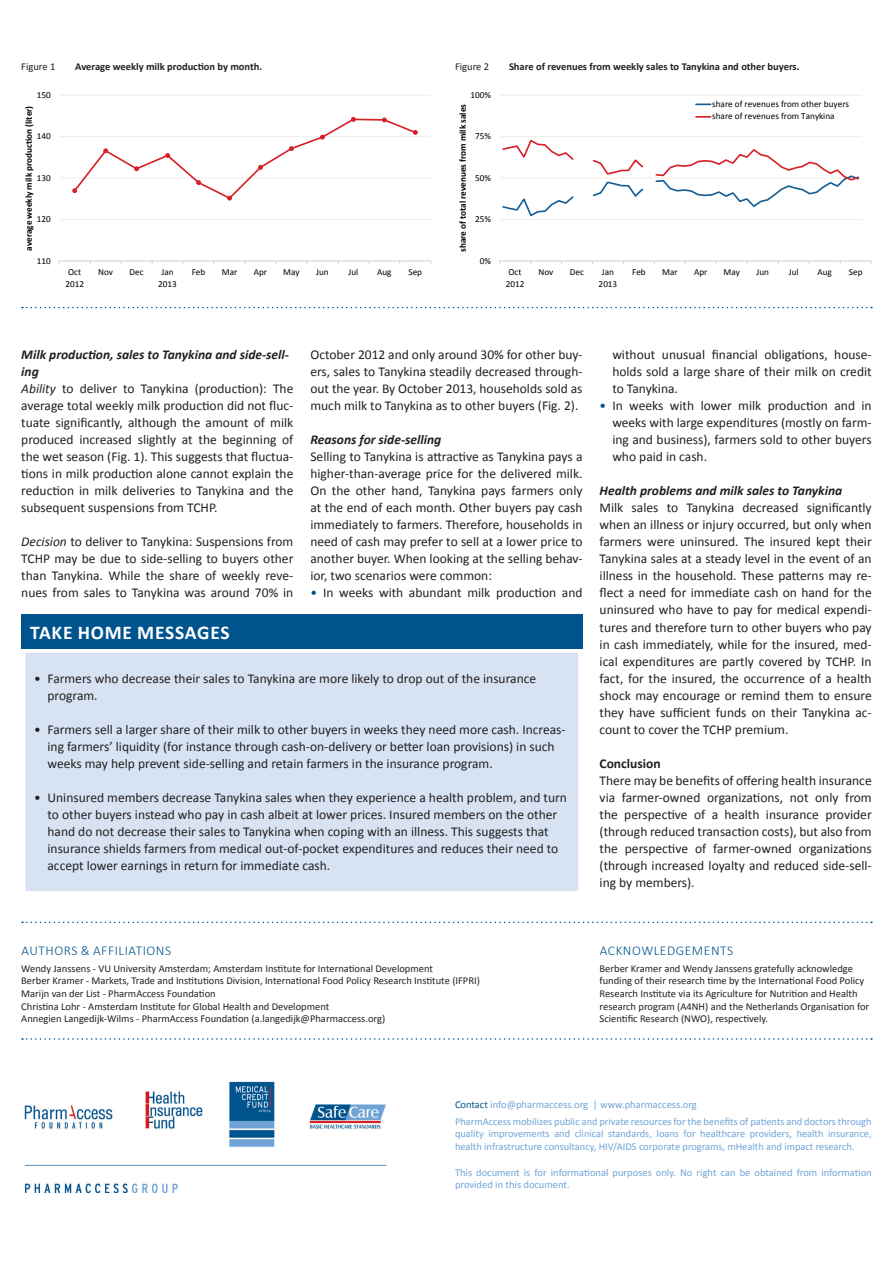
<style>
.page{position:relative;width:893px;height:1263px;background:#fff}
.page>*{position:absolute;margin:0;border:0;box-sizing:border-box;transform-origin:0 0}
.Facts_header{font:700 19.5px "Calibri";letter-spacing:.04em;color:#fff}
.t1{font:13.5px/17px "Calibri";color:#231f20;text-align:justify}
.Text_Subheadings_Bol{font:italic 700 13.5px/17px "Calibri";color:#231f20}
.Small_text_header{font:300 13.5px "Calibri";letter-spacing:.04em;color:#00548e}
.Text_Headings{font:700 13.5px "Calibri";color:#231f20}
.Small_text_left_alig{font:10.5px/12.6px "Calibri";color:#231f20}
.Small_text{font:10.5px/12.6px "Calibri";color:#6fa4d7;text-align:justify}
.Small_text-2{font:700 10.5px "Calibri";color:#231f20}
.Small_text-3{font:10.5px "Calibri";color:#231f20}
.t2{font:9.15px/11.2px "Calibri";color:#000001;text-align:center}
.t3{font:700 9.15px "Calibri";letter-spacing:-.005em;color:#000001}
.s1{font-style:italic}
.s2{color:#00548e}
</style>
<div class="page">
<div style="left:23px;top:651px;width:557px;height:242px;background:#d7e3f3"></div>
<div style="left:21px;top:648px;width:562px;height:247px;border:4px solid #fff"></div>
<div style="left:21px;top:614px;width:562px;height:34px;background:#00548e"></div>
<img style="left:24px;top:1081px;width:363px;height:112px">
<hr style="left:500px;top:95px;width:362px;height:1px;background:#edeeed">
<hr style="left:500px;top:136px;width:362px;height:1px;background:#edeeed">
<hr style="left:500px;top:178px;width:362px;height:1px;background:#edeeed">
<hr style="left:500px;top:219px;width:362px;height:1px;background:#edeeed">
<svg style="left:502px;top:140px;width:358px;height:77px"></svg>
<svg style="left:696px;top:104px;width:15px;height:1px"></svg>
<svg style="left:696px;top:116px;width:15px;height:2px"></svg>
<hr style="left:500px;top:261px;width:371px;height:1px;background:#d0d1d1">
<svg style="left:22px;top:921px;width:850px;height:2px"></svg>
<svg style="left:22px;top:1038px;width:850px;height:2px"></svg>
<svg style="left:22px;top:307px;width:850px;height:1px"></svg>
<hr style="left:59px;top:95px;width:372px;height:1px;background:#edeeed">
<hr style="left:59px;top:136px;width:372px;height:1px;background:#edeeed">
<hr style="left:59px;top:178px;width:372px;height:1px;background:#edeeed">
<hr style="left:59px;top:219px;width:372px;height:1px;background:#edeeed">
<hr style="left:59px;top:261px;width:372px;height:1px;background:#d0d1d1">
<svg style="left:72px;top:117px;width:345px;height:83px"></svg>
<p class="Small_text-3" style="left:21px;top:60px;width:36px">Figure 1</p>
<p class="Small_text-2" style="left:75px;top:60px;width:188px">Average weekly milk production by month.</p>
<p class="Small_text-3" style="left:455px;top:60px;width:36px">Figure 2</p>
<p class="Small_text-2" style="left:509px;top:60px;width:292px">Share of revenues from weekly sales to Tanykina and other buyers.</p>
<p class="t2" style="left:37px;top:89px;width:15px">150</p>
<p class="t2" style="left:470px;top:89px;width:22px">100%</p>
<p class="t3" style="left:23px;top:251px;width:146px;rotate:-90deg">average weekly milk production (liter)</p>
<p class="t2" style="left:37px;top:131px;width:15px">140</p>
<p class="t2" style="left:37px;top:172px;width:15px">130</p>
<p class="t2" style="left:37px;top:213px;width:15px">120</p>
<p class="t2" style="left:37px;top:255px;width:15px">110</p>
<p class="t2" style="left:65px;top:267px;width:20px">Oct<br>2012</p>
<p class="t2" style="left:98px;top:267px;width:16px">Nov</p>
<p class="t2" style="left:130px;top:267px;width:16px">Dec</p>
<p class="t2" style="left:158px;top:267px;width:20px">Jan<br>2013</p>
<p class="t2" style="left:192px;top:267px;width:15px">Feb</p>
<p class="t2" style="left:222px;top:267px;width:17px">Mar</p>
<p class="t2" style="left:254px;top:267px;width:15px">Apr</p>
<p class="t2" style="left:283px;top:267px;width:18px">May</p>
<p class="t2" style="left:316px;top:267px;width:14px">Jun</p>
<p class="t2" style="left:348px;top:267px;width:11px">Jul</p>
<p class="t2" style="left:377px;top:267px;width:16px">Aug</p>
<p class="t2" style="left:408px;top:267px;width:15px">Sep</p>
<p class="t3" style="left:457px;top:252px;width:149px;rotate:-90deg">share of total revenues from milk sales</p>
<p class="t2" style="left:712px;top:98px;width:138px;line-height:12.5px;text-align:left">share of revenues from other buyers share of revenues from Tanykina</p>
<p class="t2" style="left:506px;top:267px;width:20px">Oct<br>2012</p>
<p class="t2" style="left:539px;top:267px;width:16px">Nov</p>
<p class="t2" style="left:570px;top:267px;width:16px">Dec</p>
<p class="t2" style="left:599px;top:267px;width:20px">Jan<br>2013</p>
<p class="t2" style="left:632px;top:267px;width:15px">Feb</p>
<p class="t2" style="left:662px;top:267px;width:17px">Mar</p>
<p class="t2" style="left:694px;top:267px;width:15px">Apr</p>
<p class="t2" style="left:724px;top:267px;width:18px">May</p>
<p class="t2" style="left:756px;top:267px;width:14px">Jun</p>
<p class="t2" style="left:789px;top:267px;width:11px">Jul</p>
<p class="t2" style="left:817px;top:267px;width:16px">Aug</p>
<p class="t2" style="left:849px;top:267px;width:15px">Sep</p>
<p class="t2" style="left:475px;top:131px;width:17px">75%</p>
<p class="t2" style="left:475px;top:172px;width:17px">50%</p>
<p class="t2" style="left:475px;top:213px;width:17px">25%</p>
<p class="t2" style="left:480px;top:255px;width:13px">0%</p>
<p class="Text_Subheadings_Bol" style="left:21px;top:346px;width:269px">Milk production, sales to Tanykina and side-sell&shy;ing</p>
<p class="t1" style="left:21px;top:380px;width:274px"><span class="s1">Ability</span> to deliver to Tanykina (production): The average total weekly milk production did not fluc&shy;tuate significantly, although the amount of milk produced increased slightly at the beginning of the wet season (Fig. 1). This suggests that fluctua&shy;tions in milk production alone cannot explain the reduction in milk deliveries to Tanykina and the subsequent suspensions from TCHP.</p>
<p class="t1" style="left:21px;top:533px;width:274px"><span class="s1">Decision</span> to deliver to Tanykina: Suspensions from TCHP may be due to side-selling to buyers other than Tanykina. While the share of weekly reve&shy;nues from sales to Tanykina was around 70% in</p>
<p class="Facts_header" style="left:30px;top:620px;width:201px">TAKE HOME MESSAGES</p>
<p class="t1" style="left:310px;top:346px;width:274px">October 2012 and only around 30% for other buy&shy;ers, sales to Tanykina steadily decreased through&shy;out the year. By October 2013, households sold as much milk to Tanykina as to other buyers (Fig. 2).</p>
<p class="Text_Subheadings_Bol" style="left:310px;top:431px;width:132px">Reasons for side-selling</p>
<p class="t1" style="left:310px;top:448px;width:274px">Selling to Tanykina is attractive as Tanykina pays a higher-than-average price for the delivered milk.<br>On the other hand, Tanykina pays farmers only at the end of each month. Other buyers pay cash immediately to farmers. Therefore, households in need of cash may prefer to sell at a lower price to another buyer. When looking at the selling behav&shy;ior, two scenarios were common:</p>
<p class="t1" style="left:310px;top:584px;width:274px"><span class="s2">•</span> In weeks with abundant milk production and</p>
<p class="t1" style="left:48px;top:670px;width:490px;text-indent:-14px">• Farmers who decrease their sales to Tanykina are more likely to drop out of the insurance program.</p>
<p class="t1" style="left:48px;top:721px;width:520px;text-align:left;text-indent:-14px">• Farmers sell a larger share of their milk to other buyers in weeks they need more cash. Increas&shy;ing farmers’ liquidity (for instance through cash-on-delivery or better loan provisions) in such weeks may help prevent side-selling and retain farmers in the insurance program.</p>
<p class="t1" style="left:48px;top:789px;width:521px;text-align:left;text-indent:-14px">• Uninsured members decrease Tanykina sales when they experience a health problem, and turn to other buyers instead who pay in cash albeit at lower prices. Insured members on the other hand do not decrease their sales to Tanykina when coping with an illness. This suggests that insurance shields farmers from medical out-of-pocket expenditures and reduces their need to accept lower earnings in return for immediate cash.</p>
<p class="t1" style="left:612px;top:346px;width:261px">without unusual financial obligations, house&shy;holds sold a large share of their milk on credit to Tanykina.</p>
<p class="t1" style="left:612px;top:397px;width:261px;text-indent:-13px"><span class="s2">•</span> In weeks with lower milk production and in weeks with large expenditures (mostly on farm&shy;ing and business), farmers sold to other buyers who paid in cash.</p>
<p class="Text_Subheadings_Bol" style="left:600px;top:482px;width:244px">Health problems and milk sales to Tanykina</p>
<p class="t1" style="left:600px;top:499px;width:274px">Milk sales to Tanykina decreased significantly when an illness or injury occurred, but only when farmers were uninsured. The insured kept their Tanykina sales at a steady level in the event of an illness in the household. These patterns may re&shy;flect a need for immediate cash on hand for the uninsured who have to pay for medical expendi&shy;tures and therefore turn to other buyers who pay in cash immediately, while for the insured, med&shy;ical expenditures are partly covered by TCHP. In fact, for the insured, the occurrence of a health shock may encourage or remind them to ensure they have sufficient funds on their Tanykina ac&shy;count to cover the TCHP premium.</p>
<p class="Text_Headings" style="left:600px;top:754px;width:63px">Conclusion</p>
<p class="t1" style="left:600px;top:772px;width:274px">There may be benefits of offering health insurance via farmer-owned organizations, not only from the perspective of a health insurance provider (through reduced transaction costs), but also from the perspective of farmer-owned organizations (through increased loyalty and reduced side-sell&shy;ing by members).</p>
<p class="Small_text_header" style="left:22px;top:942px;width:151px">AUTHORS &amp; AFFILIATIONS</p>
<p class="Small_text_left_alig" style="left:21px;top:962px;width:460px">Wendy Janssens - VU University Amsterdam; Amsterdam Institute for International Development<br>Berber Kramer - Markets, Trade and Institutions Division, International Food Policy Research Institute (IFPRI)<br>Marijn van der List - PharmAccess Foundation<br>Christina Lohr - Amsterdam Institute for Global Health and Development<br>Annegien Langedijk-Wilms - PharmAccess Foundation (a.langedijk@Pharmaccess.org)</p>
<p class="Small_text_header" style="left:600px;top:942px;width:135px">ACKNOWLEDGEMENTS</p>
<p class="Small_text_left_alig" style="left:600px;top:962px;width:271px">Berber Kramer and Wendy Janssens gratefully acknowledge funding of their research time by the International Food Policy Research Institute via its Agriculture for Nutrition and Health research program (A4NH) and the Netherlands Organisation for Scientific Research (NWO), respectively.</p>
<p class="Small_text" style="left:455px;top:1098px;width:243px"><span class="s2">Contact</span> info@pharmaccess.org | www.pharmaccess.org</p>
<p class="Small_text" style="left:455px;top:1115px;width:418px">PharmAccess mobilizes public and private resources for the benefits of patients and doctors through quality improvements and clinical standards, loans for healthcare providers, health insurance, health infrastructure consultancy, HIV/AIDS corporate programs, mHealth and impact research.</p>
<p class="Small_text" style="left:455px;top:1166px;width:418px">This document is for informational purposes only. No right can be obtained from information provided in this document.</p>
</div>
